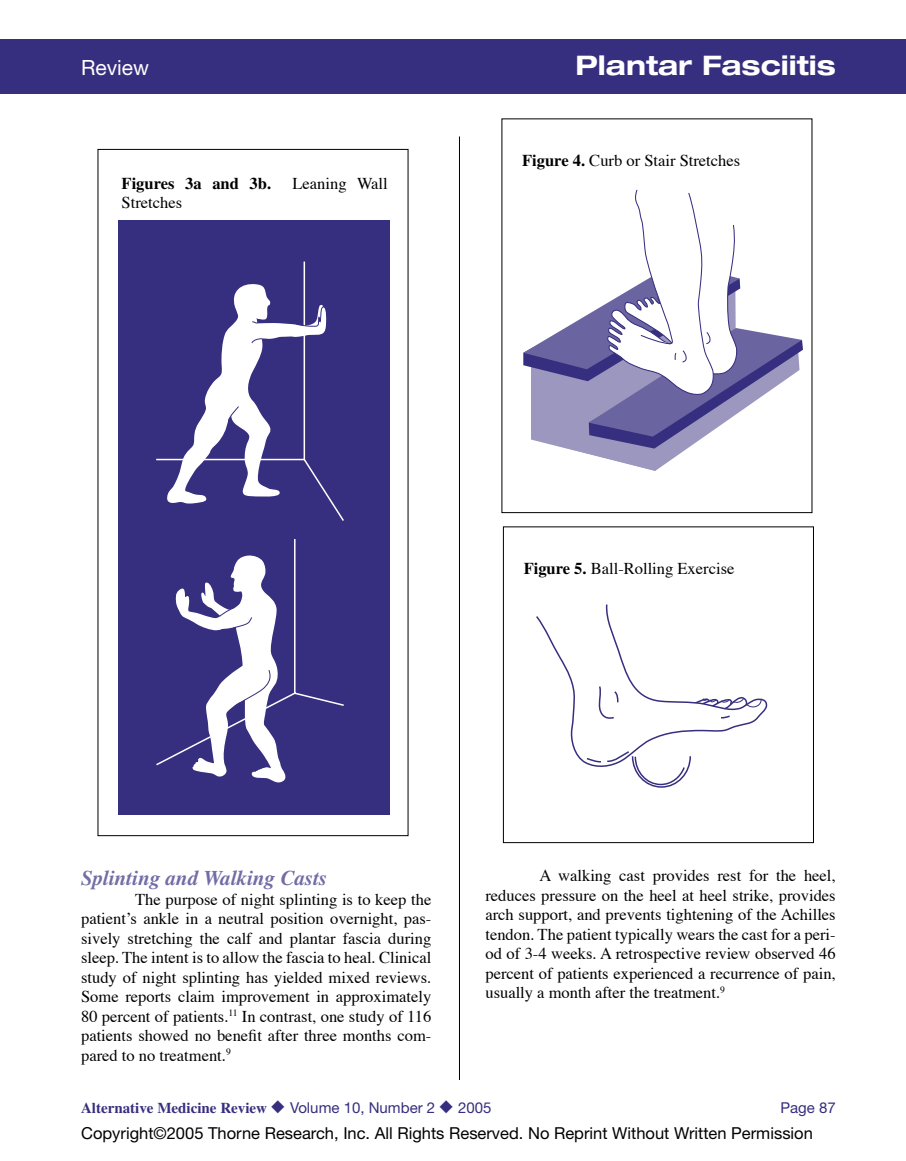
<style>
.page{position:relative;width:906px;height:1161px;background:#fff}
.page>*{position:absolute;margin:0;border:0;box-sizing:border-box;transform-origin:0 0}
.t1{font:700 expanded 27px "Helvetica Neue";color:#fff}
.t2{font:italic 700 21px "Times";color:#726da5}
.t3{font:21px "Helvetica Neue";color:#fff}
.t4{font:16.5px/19.5px "Times";color:#000;text-align:justify}
.t5{font:16.5px "Helvetica Neue";color:#000}
.t6{font:700 16.5px "Times";color:#000}
.t7{font:700 15px "Times";color:#362e7e}
.t8{font:15px "Helvetica Neue";color:#362e7e}
.s1{font-weight:700}
.s2{font-family:"Helvetica Neue";font-weight:400}
</style>
<div class="page">
<div style="left:0;top:39px;width:905px;height:55px;background:#362e7e"></div>
<hr style="left:459px;top:136px;width:1px;height:944px;background:#000">
<div style="left:118px;top:221px;width:272px;height:594px;background:#362e7e"></div>
<svg style="left:165px;top:282px;width:161px;height:222px"></svg>
<svg style="left:156px;top:539px;width:188px;height:227px"></svg>
<svg style="left:175px;top:555px;width:113px;height:227px"></svg>
<svg style="left:523px;top:190px;width:279px;height:281px"></svg>
<div style="left:502px;top:526px;width:311px;height:317px;border:1px solid #000"></div>
<svg style="left:536px;top:605px;width:230px;height:181px"></svg>
<p class="t3" style="left:81px;top:55px;width:70px">Review</p>
<h1 class="t1" style="left:575px;top:49px;width:261px">Plantar Fasciitis</h1>
<p class="t6" style="left:122px;top:174px;width:151px">Figures 3a and 3b.</p>
<p class="t4" style="left:292px;top:175px;width:97px">Leaning Wall</p>
<p class="t4" style="left:122px;top:194px;width:62px">Stretches</p>
<p class="t4" style="left:522px;top:152px;width:219px"><span class="s1">Figure 4.</span> Curb or Stair Stretches</p>
<p class="t4" style="left:523px;top:560px;width:212px"><span class="s1">Figure 5.</span> Ball-Rolling Exercise</p>
<p class="t2" style="left:81px;top:866px;width:248px">Splinting and Walking Casts</p>
<p class="t4" style="left:81px;top:890px;width:351px;text-indent:54px">The purpose of night splinting is to keep the patientʼs ankle in a neutral position overnight, pas&shy;sively stretching the calf and plantar fascia during sleep. The intent is to allow the fascia to heal. Clinical study of night splinting has yielded mixed reviews.<br>Some reports claim improvement in approximately 80 percent of patients.<sup>11</sup> In contrast, one study of 116 patients showed no benefit after three months com&shy;pared to no treatment.<sup>9</sup></p>
<p class="t4" style="left:485px;top:867px;width:351px;text-indent:54px">A walking cast provides rest for the heel, reduces pressure on the heel at heel strike, provides arch support, and prevents tightening of the Achilles tendon. The patient typically wears the cast for a peri&shy;od of 3-4 weeks. A retrospective review observed 46 percent of patients experienced a recurrence of pain, usually a month after the treatment.<sup>9</sup></p>
<p class="t7" style="left:81px;top:1099px;width:412px">Alternative Medicine Review ◆ <span class="s2">Volume 10, Number 2</span> ◆ <span class="s2">2005</span></p>
<p class="t8" style="left:780px;top:1099px;width:57px">Page 87</p>
<p class="t5" style="left:81px;top:1124px;width:733px">Copyright©2005 Thorne Research, Inc. All Rights Reserved. No Reprint Without Written Permission</p>
</div>
